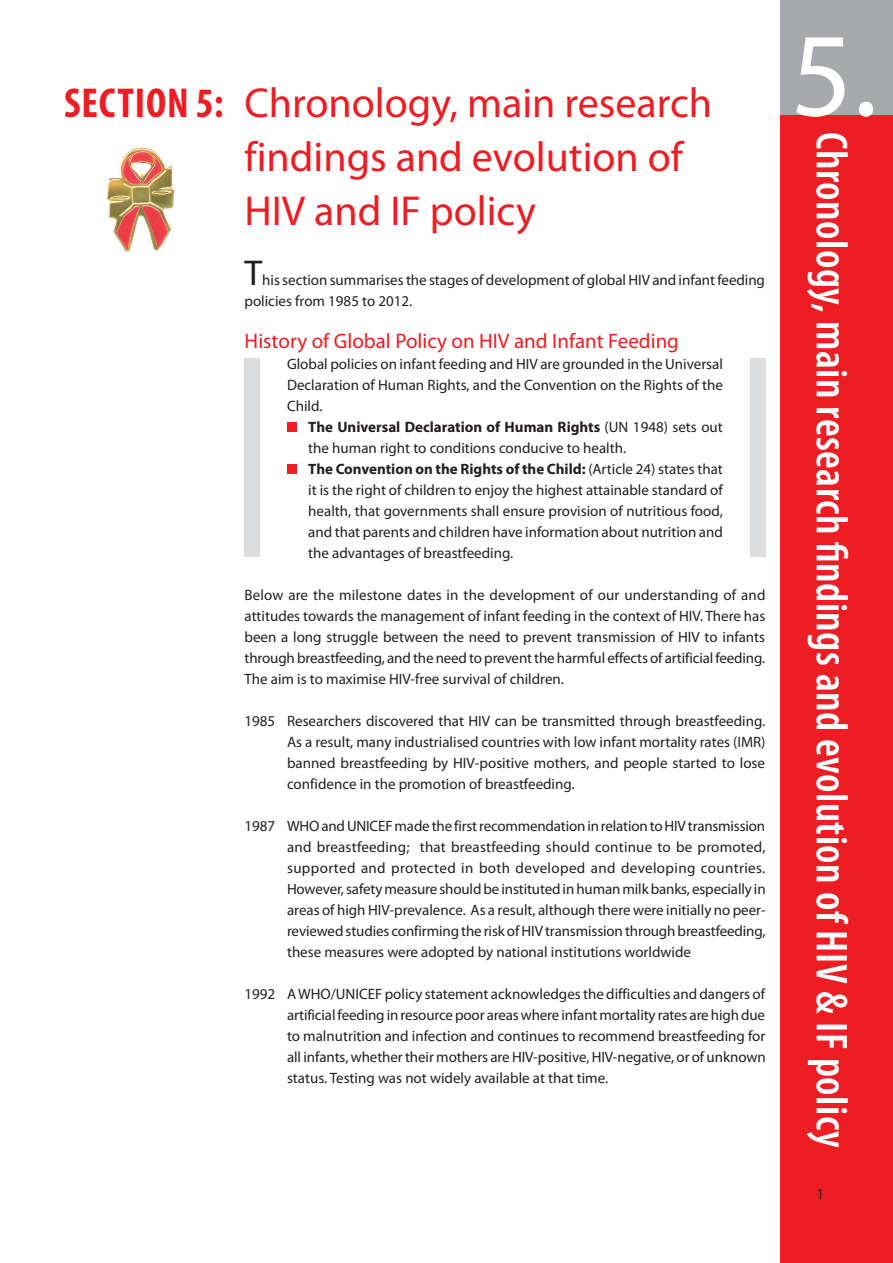
<style>
.page{position:relative;width:893px;height:1263px;background:#fff}
.page>*{position:absolute;margin:0;border:0;box-sizing:border-box;transform-origin:0 0}
.t1{font:120px "Myriad Pro";color:#fff}
.t2{font:600 condensed 45px "Myriad Pro";letter-spacing:.01em;color:#fff}
.t3{font:42px/54px "Myriad Pro";color:#ee1d23}
.t4{font:700 condensed 42px "Myriad Pro";letter-spacing:.02em;color:#ee1d23}
.t5{font:36px "Myriad Pro";color:#231f20}
.t6{font:21px "Myriad Pro";color:#ee1d23}
.t7{font:15px/21px "Myriad Pro";color:#231f20;text-align:justify}
.s1{font-weight:700}
</style>
<div class="page">
<div style="left:781px;top:0;width:112px;height:1263px;background:#ee1d23"></div>
<div style="left:781px;top:0;width:112px;height:115px;background:#a8a9ad"></div>
<div style="left:287px;top:422px;width:10px;height:10px;background:#ee1d23"></div>
<div style="left:287px;top:464px;width:10px;height:10px;background:#ee1d23"></div>
<div style="left:244px;top:359px;width:16px;height:198px;background:#dcdddf"></div>
<div style="left:750px;top:359px;width:15px;height:198px;background:#dcdddf"></div>
<img style="left:107px;top:147px;width:68px;height:107px">
<h3 class="t4" style="left:64px;top:76px;width:161px">SECTION 5:</h3>
<h3 class="t3" style="left:244px;top:75px;width:469px">Chronology, main research findings and evolution of<br>HIV and IF policy</h3>
<h3 class="t5" style="left:244px;top:250px;width:19px">T</h3>
<p class="t7" style="left:244px;top:269px;width:522px;text-indent:18px">his section summarises the stages of development of global HIV and infant feeding policies from 1 985 to 201 2.</p>
<h3 class="t6" style="left:244px;top:328px;width:436px">History of Global Policy on HIV and Infant Feeding</h3>
<p class="t7" style="left:287px;top:353px;width:437px">Global policies on infant feeding and HIV are grounded in the Universal Declaration of Human Rights, and the Convention on the Rights of the Child.</p>
<p class="t7" style="left:308px;top:416px;width:416px;text-align:left"><span class="s1">The Universal Declaration of Human Rights</span> (UN 1 948) sets out the human right to conditions conducive to health.<br><span class="s1">The Convention on the Rights of the Child:</span> (Article 24) states that it is the right of children to enjoy the highest attainable standard of health, that governments shall ensure provision of nutritious food, and that parents and children have information about nutrition and the advantages of breastfeeding.</p>
<p class="t7" style="left:244px;top:584px;width:522px">Below are the milestone dates in the development of our understanding of and attitudes towards the management of infant feeding in the context of HIV. There has been a long struggle between the need to prevent transmission of HIV to infants through breastfeeding, and the need to prevent the harmful effects of artificial feeding.<br>The aim is to maximise HIV-free survival of children.</p>
<p class="t7" style="left:287px;top:710px;width:480px;text-indent:-43px">1 985 Researchers discovered that HIV can be transmitted through breastfeeding.<br>As a result, many industrialised countries with low infant mortality rates (IMR) banned breastfeeding by HIV-positive mothers, and people started to lose confidence in the promotion of breastfeeding.</p>
<p class="t7" style="left:287px;top:815px;width:480px;text-indent:-43px">1 987 WHO and UNICEF made the first recommendation in relation to HIV transmission and breastfeeding; that breastfeeding should continue to be promoted, supported and protected in both developed and developing countries.<br>However, safety measure should be instituted in human milk banks, especially in areas of high HIV-prevalence. As a result, although there were initially no peer&shy;reviewed studies confirming the risk of HIV transmission through breastfeeding, these measures were adopted by national institutions worldwide</p>
<p class="t7" style="left:287px;top:983px;width:480px;text-indent:-43px">1 992 A WHO/UNICEF policy statement acknowledges the difficulties and dangers of artificial feeding in resource poor areas where infant mortality rates are high due to malnutrition and infection and continues to recommend breastfeeding for all infants, whether their mothers are HIV-positive, HIV-negative, or of unknown status. Testing was not widely available at that time.</p>
<h1 class="t1" style="left:791px;top:1px;width:88px">5.</h1>
<h2 class="t2" style="left:859px;top:132px;width:1018px;rotate:90deg">Chronology, main research findings and evolution of HIV &amp; IF policy</h2>
</div>
